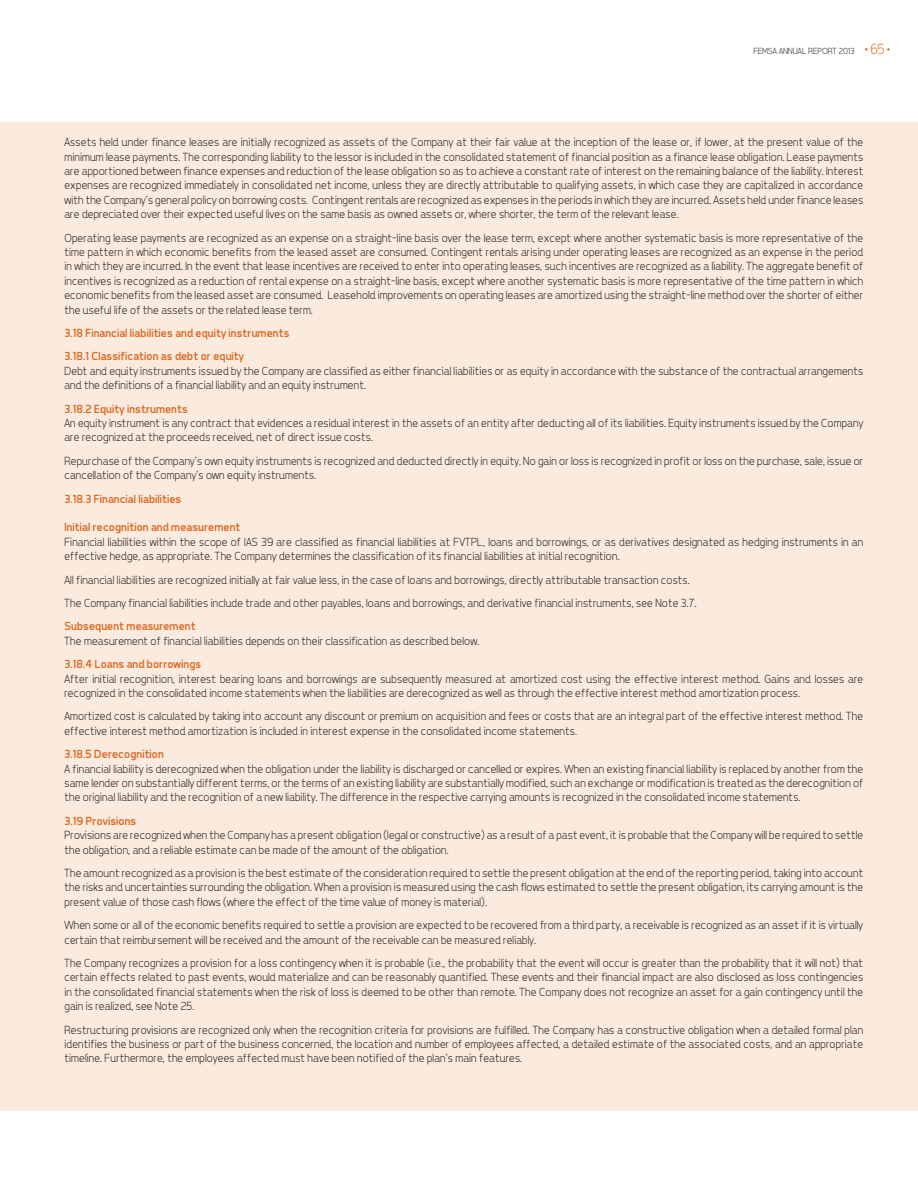
<style>
.page{position:relative;width:918px;height:1188px;background:#fff}
.page>*{position:absolute;margin:0;border:0;box-sizing:border-box;transform-origin:0 0}
.t1{font:300 12px/14.4px "Tepeno Sans";color:#231f20}
.t2{font:12px/23.4px "Tepeno Sans";color:#dc641c}
.t3{font:300 9px "Tepeno Sans";color:#231f20}
.s1{font-family:"Nilland";font-weight:400;font-size:15px;color:#dc641c}
</style>
<div class="page">
<div style="left:0;top:122px;width:918px;height:989px;background:#fbebde"></div>
<p class="t3" style="left:753px;top:46px;width:141px">FEMSA ANNUAL REPORT 2013 <span class="s1">•65•</span></p>
<p class="t1" style="left:64px;top:135px;width:800px;text-align:justify">Assets held under finance leases are initially recognized as assets of the Company at their fair value at the inception of the lease or, if lower, at the present value of the minimum lease payments. The corresponding liability to the lessor is included in the consolidated statement of financial position as a finance lease obligation. Lease payments are apportioned between finance expenses and reduction of the lease obligation so as to achieve a constant rate of interest on the remaining balance of the liability. Interest expenses are recognized immediately in consolidated net income, unless they are directly attributable to qualifying assets, in which case they are capitalized in accordance with the Company’s general policy on borrowing costs. Contingent rentals are recognized as expenses in the periods in which they are incurred. Assets held under finance leases are depreciated over their expected useful lives on the same basis as owned assets or, where shorter, the term of the relevant lease.</p>
<p class="t1" style="left:64px;top:230px;width:800px;text-align:justify">Operating lease payments are recognized as an expense on a straight-line basis over the lease term, except where another systematic basis is more representative of the time pattern in which economic benefits from the leased asset are consumed. Contingent rentals arising under operating leases are recognized as an expense in the period in which they are incurred. In the event that lease incentives are received to enter into operating leases, such incentives are recognized as a liability. The aggregate benefit of incentives is recognized as a reduction of rental expense on a straight-line basis, except where another systematic basis is more representative of the time pattern in which economic benefits from the leased asset are consumed. Leasehold improvements on operating leases are amortized using the straight-line method over the shorter of either the useful life of the assets or the related lease term.</p>
<p class="t2" style="left:64px;top:321px;width:227px">3.18 Financial liabilities and equity instruments<br>3.18.1 Classification as debt or equity</p>
<p class="t1" style="left:64px;top:363px;width:800px">Debt and equity instruments issued by the Company are classified as either financial liabilities or as equity in accordance with the substance of the contractual arrangements and the definitions of a financial liability and an equity instrument.</p>
<p class="t2" style="left:64px;top:397px;width:125px">3.18.2 Equity instruments</p>
<p class="t1" style="left:64px;top:415px;width:800px">An equity instrument is any contract that evidences a residual interest in the assets of an entity after deducting all of its liabilities. Equity instruments issued by the Company are recognized at the proceeds received, net of direct issue costs.</p>
<p class="t1" style="left:64px;top:453px;width:800px">Repurchase of the Company’s own equity instruments is recognized and deducted directly in equity. No gain or loss is recognized in profit or loss on the purchase, sale, issue or cancellation of the Company’s own equity instruments.</p>
<p class="t2" style="left:64px;top:487px;width:119px">3.18.3 Financial liabilities</p>
<p class="t2" style="left:64px;top:515px;width:178px">Initial recognition and measurement</p>
<p class="t1" style="left:64px;top:534px;width:800px">Financial liabilities within the scope of IAS 39 are classified as financial liabilities at FVTPL, loans and borrowings, or as derivatives designated as hedging instruments in an effective hedge, as appropriate. The Company determines the classification of its financial liabilities at initial recognition.</p>
<p class="t1" style="left:64px;top:568px;width:634px;line-height:23.4px">All financial liabilities are recognized initially at fair value less, in the case of loans and borrowings, directly attributable transaction costs.<br>The Company financial liabilities include trade and other payables, loans and borrowings, and derivative financial instruments, see Note 3.7.</p>
<p class="t2" style="left:64px;top:614px;width:133px">Subsequent measurement</p>
<p class="t1" style="left:64px;top:633px;width:417px">The measurement of financial liabilities depends on their classification as described below.</p>
<p class="t2" style="left:64px;top:652px;width:138px">3.18.4 Loans and borrowings</p>
<p class="t1" style="left:64px;top:671px;width:800px">After initial recognition, interest bearing loans and borrowings are subsequently measured at amortized cost using the effective interest method. Gains and losses are recognized in the consolidated income statements when the liabilities are derecognized as well as through the effective interest method amortization process.</p>
<p class="t1" style="left:64px;top:709px;width:800px">Amortized cost is calculated by taking into account any discount or premium on acquisition and fees or costs that are an integral part of the effective interest method. The effective interest method amortization is included in interest expense in the consolidated income statements.</p>
<p class="t2" style="left:64px;top:742px;width:101px">3.18.5 Derecognition</p>
<p class="t1" style="left:64px;top:761px;width:800px;text-align:justify">A financial liability is derecognized when the obligation under the liability is discharged or cancelled or expires. When an existing financial liability is replaced by another from the same lender on substantially different terms, or the terms of an existing liability are substantially modified, such an exchange or modification is treated as the derecognition of the original liability and the recognition of a new liability. The difference in the respective carrying amounts is recognized in the consolidated income statements.</p>
<p class="t2" style="left:64px;top:809px;width:74px">3.19 Provisions</p>
<p class="t1" style="left:64px;top:828px;width:800px">Provisions are recognized when the Company has a present obligation (legal or constructive) as a result of a past event, it is probable that the Company will be required to settle the obligation, and a reliable estimate can be made of the amount of the obligation.</p>
<p class="t1" style="left:64px;top:865px;width:800px;text-align:justify">The amount recognized as a provision is the best estimate of the consideration required to settle the present obligation at the end of the reporting period, taking into account the risks and uncertainties surrounding the obligation. When a provision is measured using the cash flows estimated to settle the present obligation, its carrying amount is the present value of those cash flows (where the effect of the time value of money is material).</p>
<p class="t1" style="left:64px;top:918px;width:800px">When some or all of the economic benefits required to settle a provision are expected to be recovered from a third party, a receivable is recognized as an asset if it is virtually certain that reimbursement will be received and the amount of the receivable can be measured reliably.</p>
<p class="t1" style="left:64px;top:955px;width:800px;text-align:justify">The Company recognizes a provision for a loss contingency when it is probable (i.e., the probability that the event will occur is greater than the probability that it will not) that certain effects related to past events, would materialize and can be reasonably quantified. These events and their financial impact are also disclosed as loss contingencies in the consolidated financial statements when the risk of loss is deemed to be other than remote. The Company does not recognize an asset for a gain contingency until the gain is realized, see Note 25.</p>
<p class="t1" style="left:64px;top:1022px;width:800px;text-align:justify">Restructuring provisions are recognized only when the recognition criteria for provisions are fulfilled. The Company has a constructive obligation when a detailed formal plan identifies the business or part of the business concerned, the location and number of employees affected, a detailed estimate of the associated costs, and an appropriate timeline. Furthermore, the employees affected must have been notified of the plan’s main features.</p>
</div>
